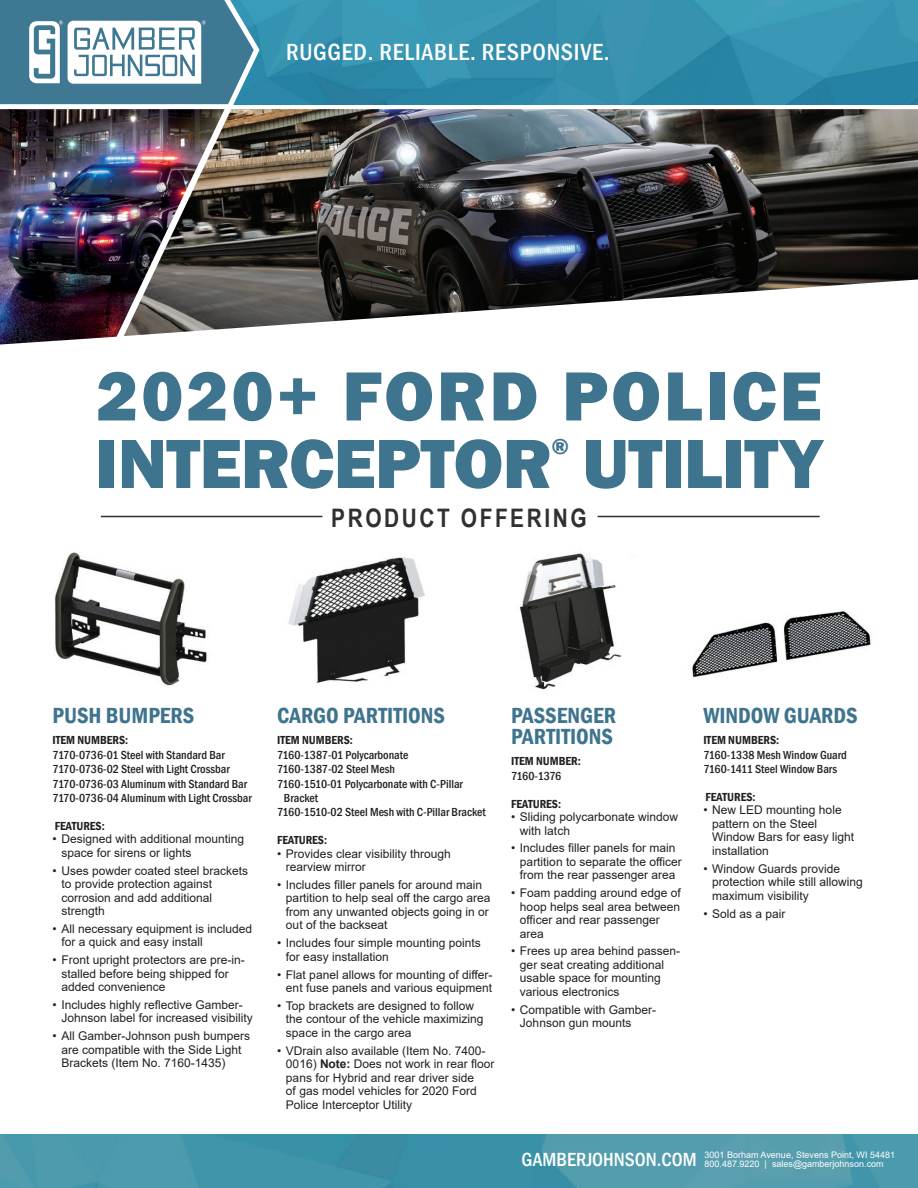
<style>
.page{position:relative;width:918px;height:1188px;background:#fff}
.page>*{position:absolute;margin:0;border:0;box-sizing:border-box;transform-origin:0 0}
.Product_Titles{font:800 72px "Franklin Gothic";letter-spacing:-.01em;color:#3e748e}
.Product_Titles-2{font:800 72px "Franklin Gothic";letter-spacing:.04em;color:#3e748e}
.t1{font:700 25.5px "Arial Narrow";letter-spacing:.1em;color:#312f30}
.t2{font:500 condensed 24px "Franklin Gothic";letter-spacing:.03em;color:#fff}
.Product_Titles-3{font:800 22.8px "Franklin Gothic";color:#3e748e}
.Product_Titles-4{font:600 condensed 22.5px/21px "Franklin Gothic";color:#3e748e}
.t3{font:500 condensed 19.5px "Franklin Gothic";color:#fff}
.t4{font:12px/13.5px "Arial";color:#231f20}
.Product_Titles-5{font:500 condensed 12px "Franklin Gothic";color:#231f20}
.Product_Titles-6{font:600 condensed 12px "Franklin Gothic";color:#231f20}
.Product_Titles-7{font:500 condensed 12px "Franklin Gothic";letter-spacing:-.035em;color:#231f20}
.t5{font:9px "Arial";color:#fff}
.s1{font-weight:700}
</style>
<div class="page">
<img style="left:260px;top:0;width:658px;height:104px">
<svg style="left:0;top:0;width:260px;height:105px"></svg>
<img style="left:0;top:109px;width:124px;height:236px">
<img style="left:124px;top:109px;width:794px;height:227px">
<img style="left:54px;top:552px;width:153px;height:134px">
<img style="left:288px;top:557px;width:137px;height:126px">
<img style="left:520px;top:553px;width:102px;height:137px">
<hr style="left:598px;top:516px;width:222px;height:1px;background:#312f30">
<hr style="left:101px;top:516px;width:221px;height:1px;background:#312f30">
<img style="left:692px;top:611px;width:179px;height:67px">
<img style="left:0;top:1134px;width:918px;height:54px">
<h3 class="t2" style="left:286px;top:45px;width:325px">RUGGED. RELIABLE. RESPONSIVE.</h3>
<p class="Product_Titles-2" style="left:96px;top:350px;width:727px">2020+ FORD POLICE</p>
<p class="Product_Titles" style="left:95px;top:417px;width:729px">INTERCEPTOR UTILITY</p>
<p class="Product_Titles-3" style="left:552px;top:432px;width:19px">®</p>
<p class="t1" style="left:331px;top:498px;width:257px">PRODUCT OFFERING</p>
<p class="Product_Titles-4" style="left:53px;top:705px;width:143px">PUSH BUMPERS</p>
<p class="Product_Titles-6" style="left:53px;top:732px;width:77px">ITEM NUMBERS:</p>
<p class="Product_Titles-5" style="left:53px;top:747px;width:174px">7170-0736-01 Steel with Standard Bar</p>
<p class="Product_Titles-5" style="left:53px;top:761px;width:179px">7170-0736-02 Steel with Light Crossbar</p>
<p class="Product_Titles-5" style="left:53px;top:776px;width:196px">7170-0736-03 Aluminum with Standard Bar</p>
<p class="Product_Titles-5" style="left:53px;top:790px;width:201px">7170-0736-04 Aluminum with Light Crossbar</p>
<p class="Product_Titles-6" style="left:55px;top:818px;width:52px">FEATURES:</p>
<p class="t4" style="left:61px;top:832px;width:184px;text-indent:-9px">• Designed with additional mounting space for sirens or lights</p>
<p class="t4" style="left:61px;top:863px;width:188px;text-indent:-9px">• Uses powder coated steel brackets to provide protection against corrosion and add additional strength</p>
<p class="t4" style="left:61px;top:922px;width:192px;text-indent:-9px">• All necessary equipment is included for a quick and easy install</p>
<p class="t4" style="left:61px;top:953px;width:185px;text-indent:-9px">• Front upright protectors are pre-in&shy;stalled before being shipped for added convenience</p>
<p class="t4" style="left:61px;top:998px;width:193px;text-indent:-9px">• Includes highly reflective Gamber-<br>Johnson label for increased visibility</p>
<p class="t4" style="left:61px;top:1029px;width:190px;text-indent:-9px">• All Gamber-Johnson push bumpers are compatible with the Side Light<br>Brackets (Item No. 7160-1435)</p>
<p class="Product_Titles-4" style="left:277px;top:705px;width:169px">CARGO PARTITIONS</p>
<p class="Product_Titles-6" style="left:277px;top:732px;width:77px">ITEM NUMBERS:</p>
<p class="Product_Titles-5" style="left:277px;top:747px;width:133px">7160-1387-01 Polycarbonate</p>
<p class="Product_Titles-5" style="left:277px;top:761px;width:119px">7160-1387-02 Steel Mesh</p>
<p class="Product_Titles-5" style="left:277px;top:776px;width:187px">7160-1510-01 Polycarbonate with C-Pillar</p>
<p class="Product_Titles-5" style="left:284px;top:790px;width:36px">Bracket</p>
<p class="Product_Titles-5" style="left:277px;top:804px;width:210px">7160-1510-02 Steel Mesh with C-Pillar Bracket</p>
<p class="Product_Titles-6" style="left:277px;top:832px;width:52px">FEATURES:</p>
<p class="t4" style="left:286px;top:847px;width:166px;text-indent:-9px">• Provides clear visibility through rearview mirror</p>
<p class="t4" style="left:286px;top:878px;width:206px;text-indent:-9px">• Includes filler panels for around main partition to help seal off the cargo area from any unwanted objects going in or out of the backseat</p>
<p class="t4" style="left:286px;top:936px;width:196px;text-indent:-9px">• Includes four simple mounting points for easy installation</p>
<p class="t4" style="left:277px;top:968px;width:217px;text-align:right">• Flat panel allows for mounting of differ&shy;ent fuse panels and various equipment</p>
<p class="t4" style="left:286px;top:999px;width:199px;text-indent:-9px">• Top brackets are designed to follow the contour of the vehicle maximizing space in the cargo area</p>
<p class="t4" style="left:286px;top:1044px;width:210px;text-indent:-9px">• VDrain also available (Item No. 7400- 0016) <span class="s1">Note:</span> Does not work in rear floor pans for Hybrid and rear driver side<br>of gas model vehicles for 2020 Ford Police Interceptor Utility</p>
<p class="Product_Titles-4" style="left:511px;top:705px;width:107px">PASSENGER<br>PARTITIONS</p>
<p class="Product_Titles-6" style="left:511px;top:753px;width:71px">ITEM NUMBER:</p>
<p class="Product_Titles-7" style="left:511px;top:768px;width:52px">7160-1376</p>
<p class="Product_Titles-6" style="left:511px;top:795px;width:52px">FEATURES:</p>
<p class="t4" style="left:520px;top:810px;width:160px;text-indent:-9px">• Sliding polycarbonate window with latch</p>
<p class="t4" style="left:520px;top:841px;width:163px;text-indent:-9px">• Includes filler panels for main partition to separate the officer from the rear passenger area</p>
<p class="t4" style="left:520px;top:886px;width:162px;text-indent:-9px">• Foam padding around edge of hoop helps seal area between officer and rear passenger area</p>
<p class="t4" style="left:520px;top:944px;width:162px;text-indent:-9px">• Frees up area behind passen&shy;ger seat creating additional usable space for mounting various electronics</p>
<p class="t4" style="left:520px;top:1003px;width:138px;text-indent:-9px">• Compatible with Gamber-<br>Johnson gun mounts</p>
<p class="Product_Titles-4" style="left:703px;top:705px;width:156px">WINDOW GUARDS</p>
<p class="Product_Titles-6" style="left:703px;top:732px;width:77px">ITEM NUMBERS:</p>
<p class="Product_Titles-5" style="left:703px;top:747px;width:145px">7160-1338 Mesh Window Guard</p>
<p class="Product_Titles-5" style="left:703px;top:761px;width:135px">7160-1411 Steel Window Bars</p>
<p class="Product_Titles-6" style="left:706px;top:789px;width:52px">FEATURES:</p>
<p class="t4" style="left:712px;top:803px;width:144px;text-indent:-9px">• New LED mounting hole pattern on the Steel<br>Window Bars for easy light installation</p>
<p class="t4" style="left:712px;top:862px;width:152px;text-indent:-9px">• Window Guards provide protection while still allowing maximum visibility</p>
<p class="t4" style="left:703px;top:907px;width:84px">• Sold as a pair</p>
<p class="t3" style="left:522px;top:1147px;width:177px">GAMBERJOHNSON.COM</p>
<p class="t5" style="left:705px;top:1148px;width:192px">3001 Borham Avenue, Stevens Point, WI 54481</p>
<p class="t5" style="left:705px;top:1157px;width:181px">800.487.9220 | sales@gamberjohnson.com</p>
</div>
